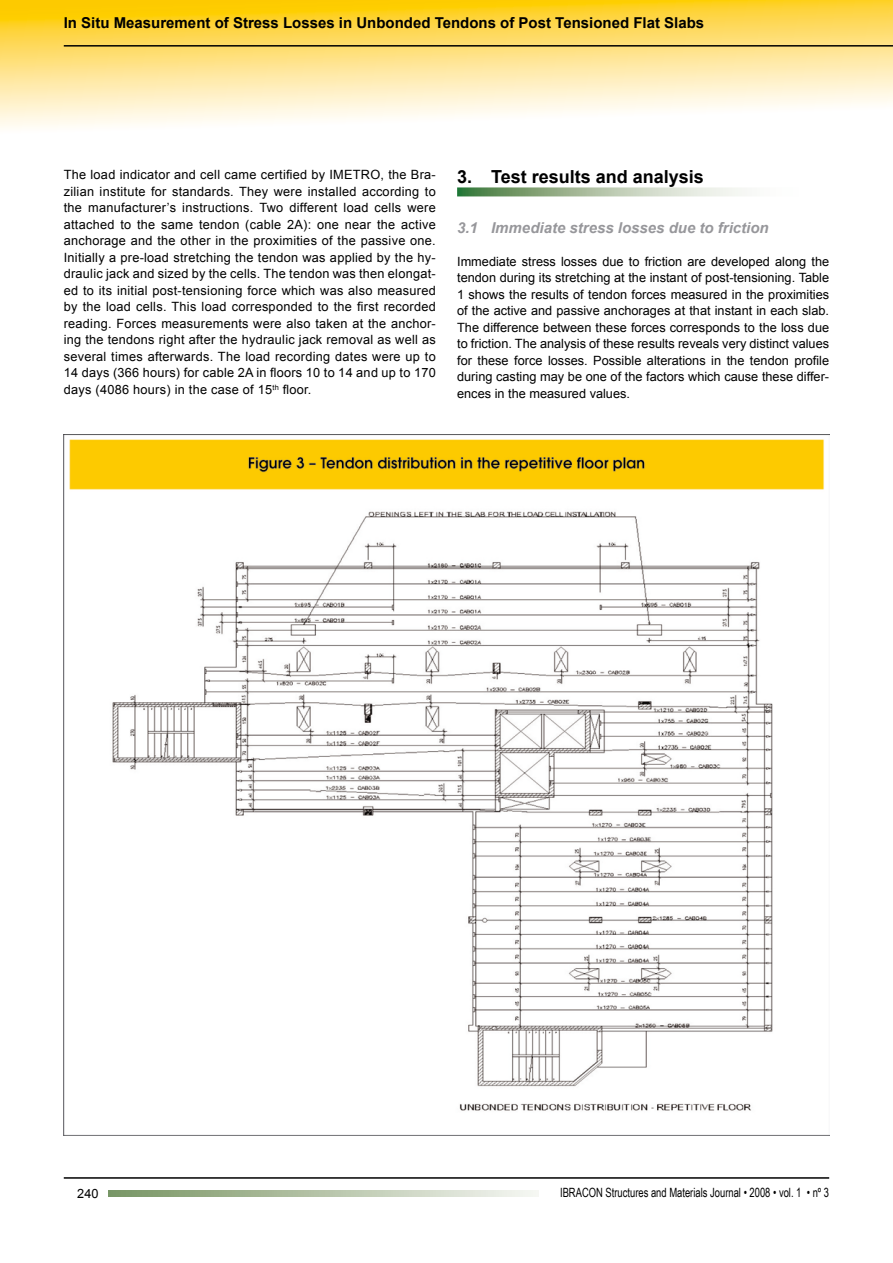
<style>
.page{position:relative;width:893px;height:1263px;background:#fff}
.page>*{position:absolute;margin:0;border:0;box-sizing:border-box;transform-origin:0 0}
.t1{font:700 18px "Arial";color:#000}
.t2{font:700 15px "Arial";color:#000}
.t3{font:italic 700 15px "Arial";color:#97979b}
.t4{font:12.75px/16.5px "Arial";color:#000;text-align:justify}
.t5{font:12.75px "Arial Narrow";color:#000;scale:.9 1}
</style>
<div class="page">
<svg style="left:0;top:0;width:893px;height:128px;background:#fee691"></svg>
<hr style="left:64px;top:1177px;width:765px;height:2px;background:#000">
<hr style="left:64px;top:45px;width:829px;height:2px;background:#000">
<svg style="left:108px;top:1190px;width:431px;height:6px;background:#b6c5aa"></svg>
<svg style="left:457px;top:187px;width:288px;height:9px;background:#adc2a6"></svg>
<img style="left:64px;top:434px;width:766px;height:701px">
<p class="t2" style="left:64px;top:13px;width:642px">In Situ Measurement of Stress Losses in Unbonded Tendons of Post Tensioned Flat Slabs</p>
<p class="t4" style="left:64px;top:167px;width:374px">The load indicator and cell came certified by IMETRO, the Bra&shy;zilian institute for standards. They were installed according to the manufacturer’s instructions. Two different load cells were attached to the same tendon (cable 2A): one near the active anchorage and the other in the proximities of the passive one.<br>Initially a pre-load stretching the tendon was applied by the hy&shy;draulic jack and sized by the cells. The tendon was then elongat&shy;ed to its initial post-tensioning force which was also measured by the load cells. This load corresponded to the first recorded reading. Forces measurements were also taken at the anchor&shy;ing the tendons right after the hydraulic jack removal as well as several times afterwards. The load recording dates were up to 14 days (366 hours) for cable 2A in floors 10 to 14 and up to 170 days (4086 hours) in the case of 15<sup>th</sup> floor.</p>
<h1 class="t1" style="left:457px;top:165px;width:248px">3. Test results and analysis</h1>
<p class="t3" style="left:457px;top:218px;width:313px">3.1 Immediate stress losses due to friction</p>
<p class="t4" style="left:457px;top:253px;width:374px">Immediate stress losses due to friction are developed along the tendon during its stretching at the instant of post-tensioning. Table 1 shows the results of tendon forces measured in the proximities of the active and passive anchorages at that instant in each slab.<br>The difference between these forces corresponds to the loss due to friction. The analysis of these results reveals very distinct values for these force losses. Possible alterations in the tendon profile during casting may be one of the factors which cause these differ&shy;ences in the measured values.</p>
<p class="t4" style="left:77px;top:1185px;width:23px">240</p>
<p class="t5" style="left:560px;top:1183px;width:300px">IBRACON Structures and Materials Journal • 2008 • vol. 1 • nº 3</p>
</div>
